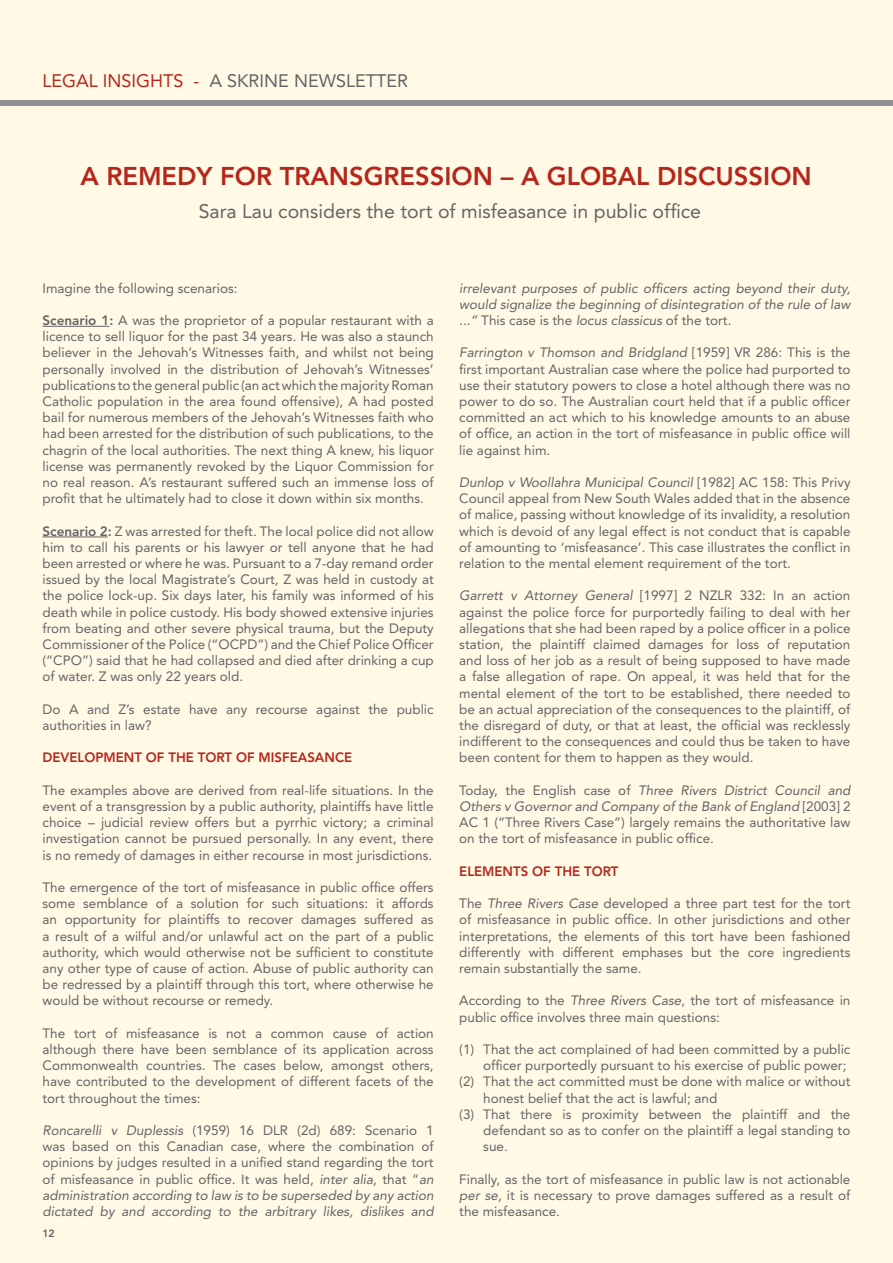
<style>
.page{position:relative;width:893px;height:1263px;background:#fff9e5}
.page>*{position:absolute;margin:0;border:0;box-sizing:border-box;transform-origin:0 0}
.t1{font:800 25.5px "Avenir";color:#b5261b}
.t2{font:19.5px "Avenir";color:#636466}
.t3{font:18px "Avenir";color:#636466}
.t4{font:13.5px/16.2px "Avenir";color:#636466;text-align:justify}
.t5{font:italic 13.5px/16.2px "Avenir";color:#636466;text-align:justify}
.t6{font:800 13.5px "Avenir";color:#b5261b}
.t7{font:800 10.5px "Avenir";color:#636466}
.s1{color:#b5261b}
.s2{font-weight:800}
.s3{font-style:italic}
.s4{font-style:normal}
</style>
<div class="page">
<div style="left:0;top:101px;width:893px;height:5px;background:#919195"></div>
<hr style="left:43px;top:326px;width:66px;height:1px;background:#636466">
<hr style="left:43px;top:537px;width:65px;height:1px;background:#636466">
<h3 class="t3" style="left:43px;top:71px;width:367px"><span class="s1">LEGAL INSIGHTS -</span> A SKRINE NEWSLETTER</h3>
<h1 class="t1" style="left:80px;top:161px;width:733px">A REMEDY FOR TRANSGRESSION – A GLOBAL DISCUSSION</h1>
<h2 class="t2" style="left:199px;top:200px;width:504px">Sara Lau considers the tort of misfeasance in public office</h2>
<p class="t4" style="left:43px;top:280px;width:197px">Imagine the following scenarios:</p>
<p class="t4" style="left:43px;top:312px;width:393px"><span class="s2">Scenario 1:</span> A was the proprietor of a popular restaurant with a licence to sell liquor for the past 34 years. He was also a staunch believer in the Jehovah’s Witnesses faith, and whilst not being personally involved in the distribution of Jehovah’s Witnesses’ publications to the general public (an act which the majority Roman Catholic population in the area found offensive), A had posted bail for numerous members of the Jehovah’s Witnesses faith who had been arrested for the distribution of such publications, to the chagrin of the local authorities. The next thing A knew, his liquor license was permanently revoked by the Liquor Commission for no real reason. A’s restaurant suffered such an immense loss of profit that he ultimately had to close it down within six months.</p>
<p class="t4" style="left:43px;top:523px;width:393px"><span class="s2">Scenario 2:</span> Z was arrested for theft. The local police did not allow him to call his parents or his lawyer or tell anyone that he had been arrested or where he was. Pursuant to a 7-day remand order issued by the local Magistrate’s Court, Z was held in custody at the police lock-up. Six days later, his family was informed of his death while in police custody. His body showed extensive injuries from beating and other severe physical trauma, but the Deputy Commissioner of the Police (“OCPD”) and the Chief Police Officer (“CPO”) said that he had collapsed and died after drinking a cup of water. Z was only 22 years old.</p>
<p class="t4" style="left:43px;top:701px;width:393px">Do A and Z’s estate have any recourse against the public authorities in law?</p>
<p class="t6" style="left:43px;top:750px;width:311px">DEVELOPMENT OF THE TORT OF MISFEASANCE</p>
<p class="t4" style="left:43px;top:782px;width:393px">The examples above are derived from real-life situations. In the event of a transgression by a public authority, plaintiffs have little choice – judicial review offers but a pyrrhic victory; a criminal investigation cannot be pursued personally. In any event, there is no remedy of damages in either recourse in most jurisdictions.</p>
<p class="t4" style="left:43px;top:879px;width:393px">The emergence of the tort of misfeasance in public office offers some semblance of a solution for such situations: it affords an opportunity for plaintiffs to recover damages suffered as a result of a wilful and/or unlawful act on the part of a public authority, which would otherwise not be sufficient to constitute any other type of cause of action. Abuse of public authority can be redressed by a plaintiff through this tort, where otherwise he would be without recourse or remedy.</p>
<p class="t4" style="left:43px;top:1025px;width:393px">The tort of misfeasance is not a common cause of action although there have been semblance of its application across Commonwealth countries. The cases below, amongst others, have contributed to the development of different facets of the tort throughout the times:</p>
<p class="t4" style="left:43px;top:1122px;width:393px"><span class="s3">Roncarelli v Duplessis</span> (1959) 16 DLR (2d) 689: Scenario 1 was based on this Canadian case, where the combination of opinions by judges resulted in a unified stand regarding the tort of misfeasance in public office. It was held, <span class="s3">inter alia</span>, that “<span class="s3">an administration according to law is to be superseded by any action dictated by and according to the arbitrary likes, dislikes and</span></p>
<p class="t7" style="left:42px;top:1227px;width:14px">12</p>
<p class="t5" style="left:459px;top:280px;width:393px">irrelevant purposes of public officers acting beyond their duty, would signalize the beginning of disintegration of the rule of law ...” <span class="s4">This case is the</span> locus classicus <span class="s4">of the tort.</span></p>
<p class="t4" style="left:459px;top:345px;width:393px"><span class="s3">Farrington v Thomson and Bridgland</span> [1959] VR 286: This is the first important Australian case where the police had purported to use their statutory powers to close a hotel although there was no power to do so. The Australian court held that if a public officer committed an act which to his knowledge amounts to an abuse of office, an action in the tort of misfeasance in public office will lie against him.</p>
<p class="t4" style="left:459px;top:474px;width:393px"><span class="s3">Dunlop v Woollahra Municipal Council</span> [1982] AC 158: This Privy Council appeal from New South Wales added that in the absence of malice, passing without knowledge of its invalidity, a resolution which is devoid of any legal effect is not conduct that is capable of amounting to ‘misfeasance’. This case illustrates the conflict in relation to the mental element requirement of the tort.</p>
<p class="t4" style="left:459px;top:588px;width:393px"><span class="s3">Garrett v Attorney General</span> [1997] 2 NZLR 332: In an action against the police force for purportedly failing to deal with her allegations that she had been raped by a police officer in a police station, the plaintiff claimed damages for loss of reputation and loss of her job as a result of being supposed to have made a false allegation of rape. On appeal, it was held that for the mental element of the tort to be established, there needed to be an actual appreciation of the consequences to the plaintiff, of the disregard of duty, or that at least, the official was recklessly indifferent to the consequences and could thus be taken to have been content for them to happen as they would.</p>
<p class="t4" style="left:459px;top:782px;width:393px">Today, the English case of <span class="s3">Three Rivers District Council and Others v Governor and Company of the Bank of England</span> [2003] 2<br>AC 1 (“Three Rivers Case”) largely remains the authoritative law on the tort of misfeasance in public office.</p>
<p class="t6" style="left:459px;top:863px;width:161px">ELEMENTS OF THE TORT</p>
<p class="t4" style="left:459px;top:895px;width:393px">The <span class="s3">Three Rivers Case</span> developed a three part test for the tort of misfeasance in public office. In other jurisdictions and other interpretations, the elements of this tort have been fashioned differently with different emphases but the core ingredients remain substantially the same.</p>
<p class="t4" style="left:459px;top:993px;width:393px">According to the <span class="s3">Three Rivers Case</span>, the tort of misfeasance in public office involves three main questions:</p>
<p class="t4" style="left:459px;top:1041px;width:393px">(1) That the act complained of had been committed by a public</p>
<p class="t4" style="left:483px;top:1057px;width:365px">officer purportedly pursuant to his exercise of public power;</p>
<p class="t4" style="left:459px;top:1074px;width:393px">(2) That the act committed must be done with malice or without</p>
<p class="t4" style="left:483px;top:1090px;width:236px">honest belief that the act is lawful; and</p>
<p class="t4" style="left:459px;top:1106px;width:393px">(3) That there is proximity between the plaintiff and the</p>
<p class="t4" style="left:483px;top:1122px;width:369px">defendant so as to confer on the plaintiff a legal standing to</p>
<p class="t4" style="left:483px;top:1138px;width:26px">sue.</p>
<p class="t4" style="left:459px;top:1171px;width:393px">Finally, as the tort of misfeasance in public law is not actionable <span class="s3">per se</span>, it is necessary to prove damages suffered as a result of the misfeasance.</p>
</div>
